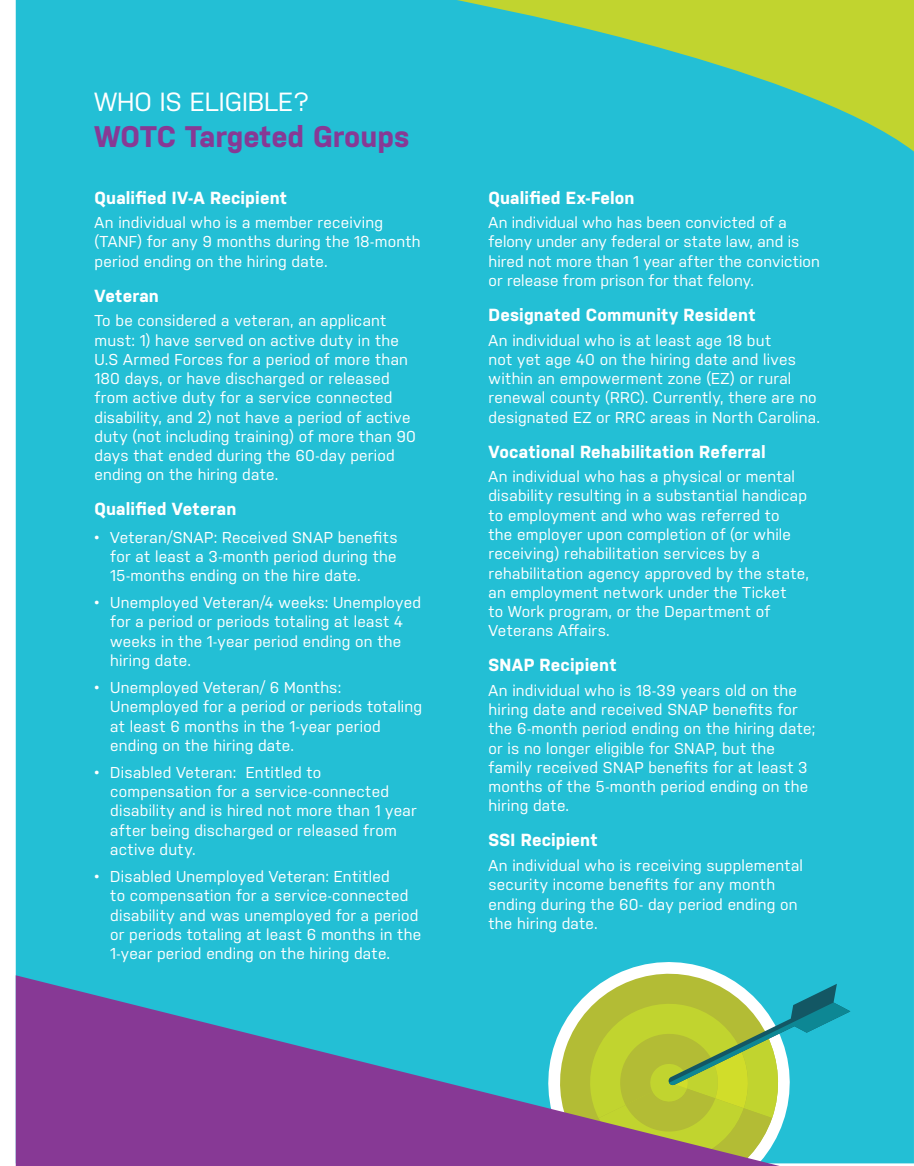
<style>
.page{position:relative;width:914px;height:1166px;background:#fff}
.page>*{position:absolute;margin:0;border:0;box-sizing:border-box;transform-origin:0 0}
.t1{font:700 29.75px "Nudista";color:#873995}
.t2{font:26.25px "Nudista";color:#fff}
.t3{font:700 17.5px "Nudista";letter-spacing:.01em;color:#fff}
.t4{font:15.75px/19.2px "Nudista";letter-spacing:.01em;color:#fff}
</style>
<div class="page">
<div style="left:16px;top:0;width:897px;height:1163px;background:#23bfd5"></div>
<svg style="left:531px;top:958px;width:275px;height:25px"></svg>
<svg style="left:556px;top:960px;width:225px;height:23px;fill:#23bfd5"></svg>
<svg style="left:779px;top:983px;width:71px;height:183px;background:#2fb9cc"></svg>
<svg style="left:450px;top:0;width:464px;height:152px;background:#61c793"></svg>
<svg style="left:16px;top:975px;width:763px;height:191px;background:#787e95"></svg>
<h2 class="t2" style="left:94px;top:87px;width:216px">WHO IS ELIGIBLE?</h2>
<h1 class="t1" style="left:94px;top:120px;width:316px">WOTC Targeted Groups</h1>
<p class="t3" style="left:94px;top:187px;width:194px">Qualified IV-A Recipient</p>
<p class="t4" style="left:94px;top:213px;width:327px">An individual who is a member receiving (TANF) for any 9 months during the 18-month period ending on the hiring date.</p>
<p class="t3" style="left:94px;top:285px;width:66px">Veteran</p>
<p class="t4" style="left:94px;top:311px;width:323px">To be considered a veteran, an applicant must: 1) have served on active duty in the U.S Armed Forces for a period of more than 180 days, or have discharged or released from active duty for a service connected disability, and 2) not have a period of active duty (not including training) of more than 90 days that ended during the 60-day period ending on the hiring date.</p>
<p class="t3" style="left:94px;top:499px;width:143px">Qualified Veteran</p>
<p class="t4" style="left:110px;top:527px;width:289px;text-align:justify;text-indent:-16px">• Veteran/SNAP: Received SNAP benefits for at least a 3-month period during the 15-months ending on the hire date.</p>
<p class="t4" style="left:110px;top:593px;width:312px;text-indent:-16px">• Unemployed Veteran/4 weeks: Unemployed for a period or periods totaling at least 4 weeks in the 1-year period ending on the hiring date.</p>
<p class="t4" style="left:110px;top:678px;width:313px;text-indent:-16px">• Unemployed Veteran/ 6 Months:<br>Unemployed for a period or periods totaling at least 6 months in the 1-year period ending on the hiring date.</p>
<p class="t4" style="left:110px;top:762px;width:308px;text-indent:-16px">• Disabled Veteran: Entitled to compensation for a service-connected disability and is hired not more than 1 year after being discharged or released from active duty.</p>
<p class="t4" style="left:110px;top:866px;width:312px;text-indent:-16px">• Disabled Unemployed Veteran: Entitled<br>to compensation for a service-connected disability and was unemployed for a period or periods totaling at least 6 months in the 1-year period ending on the hiring date.</p>
<p class="t3" style="left:488px;top:187px;width:147px">Qualified Ex-Felon</p>
<p class="t4" style="left:488px;top:213px;width:333px">An individual who has been convicted of a felony under any federal or state law, and is hired not more than 1 year after the conviction or release from prison for that felony.</p>
<p class="t3" style="left:488px;top:305px;width:268px">Designated Community Resident</p>
<p class="t4" style="left:488px;top:330px;width:333px">An individual who is at least age 18 but<br>not yet age 40 on the hiring date and lives within an empowerment zone (EZ) or rural renewal county (RRC). Currently, there are no designated EZ or RRC areas in North Carolina.</p>
<p class="t3" style="left:488px;top:441px;width:279px">Vocational Rehabilitation Referral</p>
<p class="t4" style="left:488px;top:467px;width:322px">An individual who has a physical or mental disability resulting in a substantial handicap to employment and who was referred to<br>the employer upon completion of (or while receiving) rehabilitation services by a rehabilitation agency approved by the state, an employment network under the Ticket<br>to Work program, or the Department of Veterans Affairs.</p>
<p class="t3" style="left:488px;top:655px;width:130px">SNAP Recipient</p>
<p class="t4" style="left:488px;top:680px;width:328px">An individual who is 18-39 years old on the hiring date and received SNAP benefits for the 6-month period ending on the hiring date; or is no longer eligible for SNAP, but the family received SNAP benefits for at least 3 months of the 5-month period ending on the hiring date.</p>
<p class="t3" style="left:488px;top:830px;width:111px">SSI Recipient</p>
<p class="t4" style="left:488px;top:855px;width:316px">An individual who is receiving supplemental security income benefits for any month ending during the 60- day period ending on the hiring date.</p>
</div>
